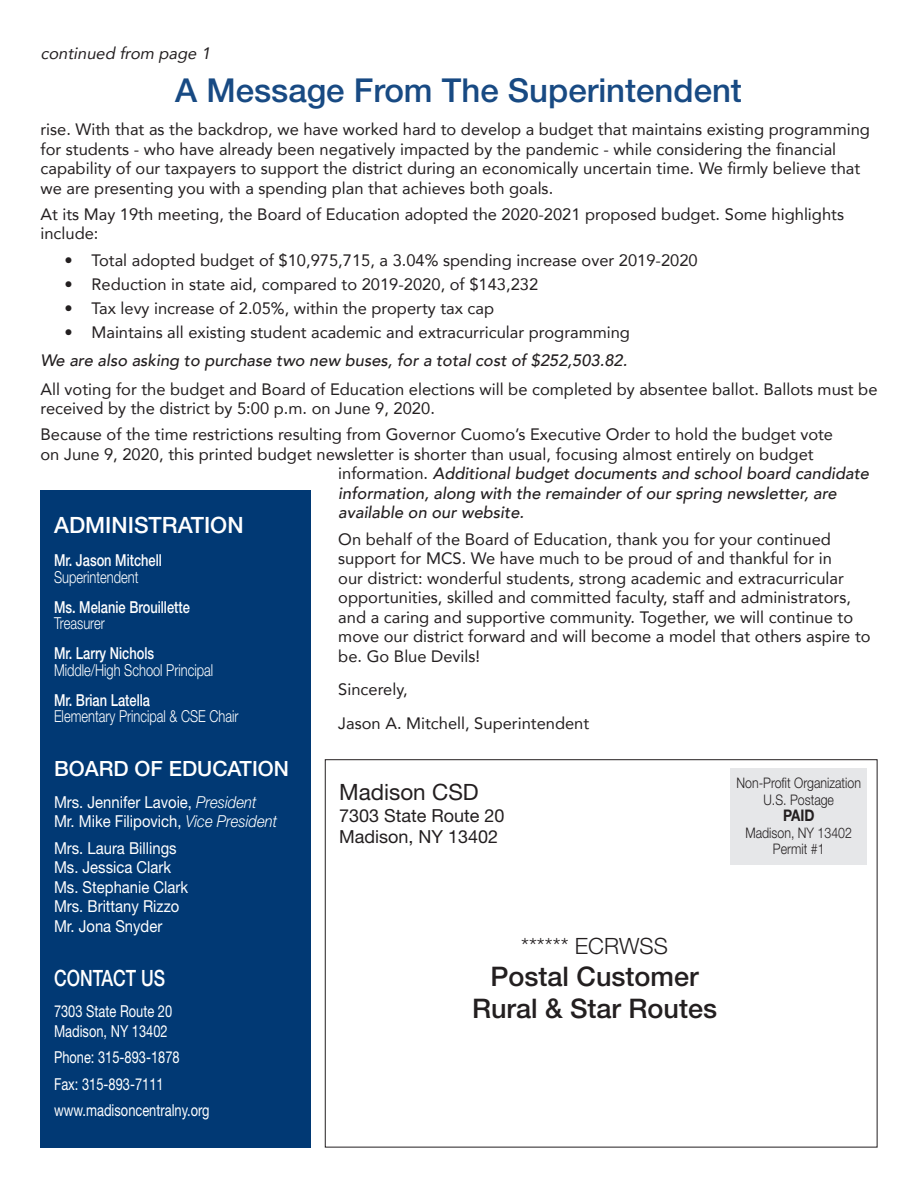
<style>
.page{position:relative;width:918px;height:1188px;background:#fff}
.page>*{position:absolute;margin:0;border:0;box-sizing:border-box;transform-origin:0 0}
.t1{font:500 33px "Helvetica Neue LT Std";color:#184a83}
.t2{font:500 27px/32.4px "Helvetica Neue LT Std";color:#231f20;text-align:center}
.t3{font:500 22.5px "Helvetica Neue LT Std";color:#fff}
.t4{font:300 22.5px "Helvetica Neue LT Std";color:#231f20}
.t5{font:22.5px "Helvetica Neue LT Std";color:#231f20}
.t6{font:500 22.5px "Helvetica Neue LT Std";color:#fff;scale:.78 1}
.t7{font:500 21px "Helvetica Neue LT Std";color:#fff}
.t8{font:18px/21.6px "Helvetica Neue LT Std";color:#231f20}
.t9{font:16.5px/19.5px "Avenir";color:#231f20}
.t10{font:italic 500 16.5px "Avenir";color:#231f20}
.t11{font:16.5px/19.5px "Helvetica Neue LT Std";color:#fff;scale:.9 1}
.t12{font:16.5px/26.2px "Helvetica Neue LT Std";color:#fff;scale:.78 1}
.t13{font:300 16.5px "Helvetica Neue LT Std";color:#fff;scale:.78 1}
.t14{font:500 16.5px "Helvetica Neue LT Std";color:#fff;scale:.78 1}
.t15{font:italic 16.5px "Avenir";color:#231f20}
.t16{font:700 16.05px "Helvetica Neue LT Std";color:#231f20;scale:.85 1}
.t17{font:300 14.55px/16.5px "Helvetica Neue LT Std";color:#231f20;text-align:center;scale:.85 1}
.s1{font-weight:400;font-style:normal}
.s2{font-weight:300;font-style:italic}
</style>
<div class="page">
<div style="left:731px;top:768px;width:136px;height:96px;background:#e6e7e9"></div>
<div style="left:40px;top:490px;width:271px;height:658px;background:#013974"></div>
<p class="t15" style="left:40px;top:40px;width:176px">continued from page 1</p>
<h1 class="t1" style="left:175px;top:70px;width:568px">A Message From The Superintendent</h1>
<p class="t9" style="left:40px;top:119px;width:831px">rise. With that as the backdrop, we have worked hard to develop a budget that maintains existing programming for students - who have already been negatively impacted by the pandemic - while considering the financial capability of our taxpayers to support the district during an economically uncertain time. We firmly believe that we are presenting you with a spending plan that achieves both goals.</p>
<p class="t9" style="left:40px;top:204px;width:805px">At its May 19th meeting, the Board of Education adopted the 2020-2021 proposed budget. Some highlights include:</p>
<p class="t9" style="left:65px;top:250px;width:635px">• Total adopted budget of $10,975,715, a 3.04% spending increase over 2019-2020</p>
<p class="t9" style="left:65px;top:274px;width:475px">• Reduction in state aid, compared to 2019-2020, of $143,232</p>
<p class="t9" style="left:65px;top:298px;width:431px">• Tax levy increase of 2.05%, within the property tax cap</p>
<p class="t9" style="left:65px;top:322px;width:567px">• Maintains all existing student academic and extracurricular programming</p>
<p class="t10" style="left:40px;top:351px;width:588px">We are also asking to purchase two new buses, for a total cost of $252,503.82.</p>
<p class="t9" style="left:40px;top:379px;width:839px">All voting for the budget and Board of Education elections will be completed by absentee ballot. Ballots must be received by the district by 5:00 p.m. on June 9, 2020.</p>
<p class="t9" style="left:40px;top:425px;width:794px">Because of the time restrictions resulting from Governor Cuomo’s Executive Order to hold the budget vote</p>
<p class="t9" style="left:40px;top:444px;width:775px">on June 9, 2020, this printed budget newsletter is shorter than usual, focusing almost entirely on budget</p>
<p class="t10" style="left:338px;top:464px;width:532px"><span class="s1">information.</span> Additional budget documents and school board candidate</p>
<p class="t10" style="left:338px;top:483px;width:500px">information, along with the remainder of our spring newsletter, are</p>
<p class="t10" style="left:338px;top:503px;width:187px">available on our website.</p>
<p class="t9" style="left:338px;top:529px;width:534px">On behalf of the Board of Education, thank you for your continued support for MCS. We have much to be proud of and thankful for in<br>our district: wonderful students, strong academic and extracurricular opportunities, skilled and committed faculty, staff and administrators, and a caring and supportive community. Together, we will continue to move our district forward and will become a model that others aspire to be. Go Blue Devils!</p>
<p class="t9" style="left:338px;top:672px;width:252px;line-height:33.8px">Sincerely,<br>Jason A. Mitchell, Superintendent</p>
<h3 class="t3" style="left:54px;top:512px;width:191px">ADMINISTRATION</h3>
<p class="t14" style="left:54px;top:551px;width:140px">Mr. Jason Mitchell</p>
<p class="t13" style="left:54px;top:567px;width:110px">Superintendent</p>
<p class="t14" style="left:54px;top:597px;width:176px">Ms. Melanie Brouillette</p>
<p class="t13" style="left:54px;top:613px;width:67px">Treasurer</p>
<p class="t14" style="left:54px;top:644px;width:130px">Mr. Larry Nichols</p>
<p class="t13" style="left:54px;top:660px;width:206px">Middle/High School Principal</p>
<p class="t14" style="left:54px;top:690px;width:125px">Mr. Brian Latella</p>
<p class="t13" style="left:54px;top:706px;width:238px">Elementary Principal &amp; CSE Chair</p>
<p class="t7" style="left:54px;top:756px;width:236px">BOARD OF EDUCATION</p>
<p class="t11" style="left:54px;top:792px;width:249px">Mrs. Jennifer Lavoie, <span class="s2">President<br></span>Mr. Mike Filipovich, <span class="s2">Vice President</span></p>
<p class="t11" style="left:54px;top:838px;width:151px">Mrs. Laura Billings<br>Ms. Jessica Clark<br>Ms. Stephanie Clark<br>Mrs. Brittany Rizzo<br>Mr. Jona Snyder</p>
<h3 class="t6" style="left:54px;top:964px;width:144px">CONTACT US</h3>
<p class="t12" style="left:54px;top:1001px;width:153px;line-height:19.8px">7303 State Route 20<br>Madison, NY 13402</p>
<p class="t12" style="left:54px;top:1044px;width:201px">Phone: 315-893-1878<br>Fax: 315-893-7111 www.madisoncentralny.org</p>
<p class="t17" style="left:736px;top:775px;width:148px">Non-Profit Organization<br>U.S. Postage</p>
<p class="t16" style="left:783px;top:806px;width:39px">PAID</p>
<p class="t17" style="left:745px;top:824px;width:127px">Madison, NY 13402<br>Permit #1</p>
<h3 class="t5" style="left:339px;top:779px;width:141px">Madison CSD</h3>
<p class="t8" style="left:339px;top:804px;width:167px">7303 State Route 20<br>Madison, NY 13402</p>
<h3 class="t4" style="left:521px;top:932px;width:148px">****** ECRWSS</h3>
<h2 class="t2" style="left:472px;top:960px;width:247px">Postal Customer<br>Rural &amp; Star Routes</h2>
</div>
